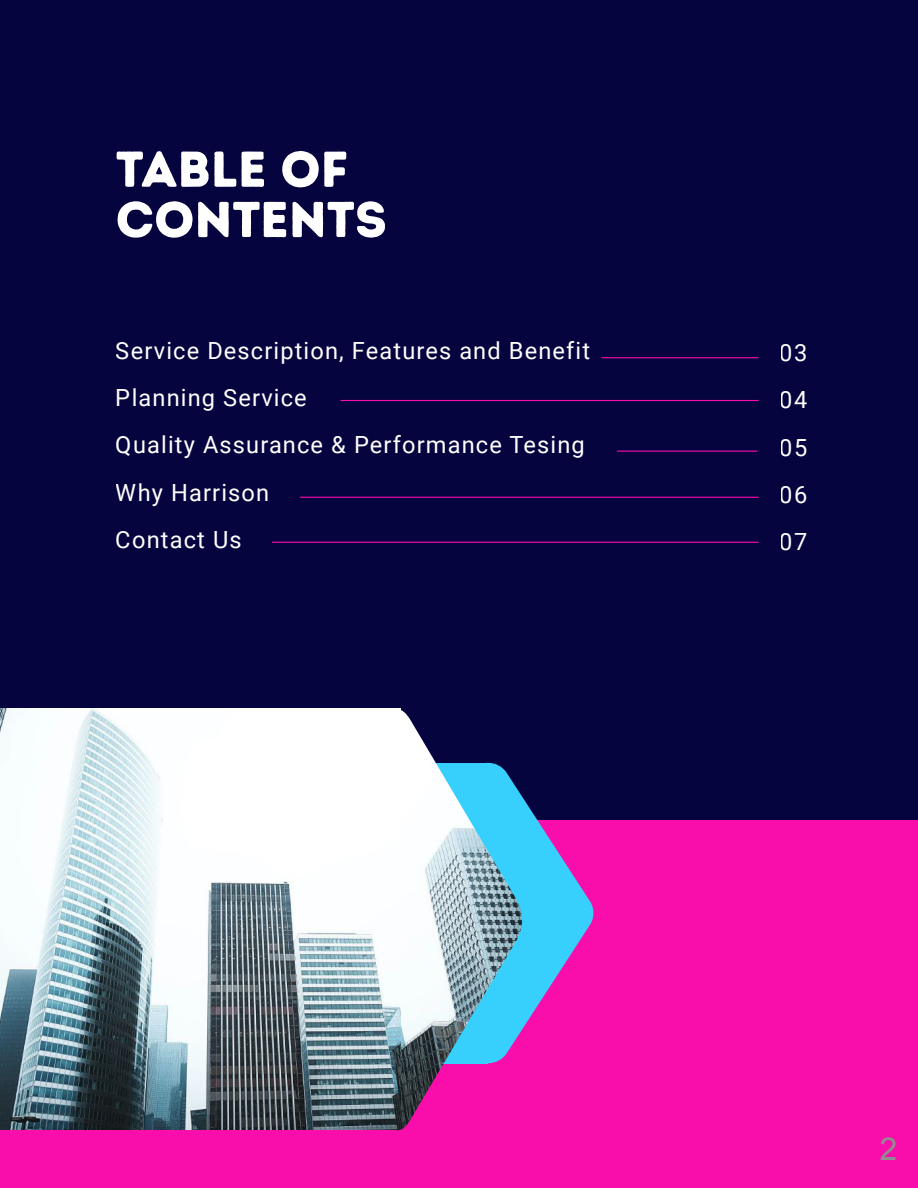
<style>
.page{position:relative;width:918px;height:1188px;background:#06043f}
.page>*{position:absolute;margin:0;border:0;box-sizing:border-box;transform-origin:0 0}
.t1{font:50.25px/50.2px "Intro Rust Base";color:#fff}
.t2{font:31.5px "Arial";color:#8f8f8f}
.t3{font:23.7px/47.2px "Roboto";letter-spacing:.05em;color:#fff}
</style>
<div class="page">
<div style="left:5px;top:820px;width:913px;height:368px;background:#f90eab"></div>
<svg style="left:523px;top:798px;width:71px;height:230px"></svg>
<svg style="left:0;top:1129px;width:51px;height:59px"></svg>
<img style="left:272px;top:708px;width:251px;height:423px">
<img style="left:0;top:709px;width:400px;height:420px">
<hr style="left:602px;top:357px;width:156px;height:1px;background:#f90eab">
<hr style="left:272px;top:542px;width:486px;height:1px;background:#f90eab">
<hr style="left:300px;top:497px;width:458px;height:1px;background:#f90eab">
<hr style="left:617px;top:451px;width:140px;height:1px;background:#f90eab">
<hr style="left:341px;top:400px;width:417px;height:1px;background:#f90eab">
<h1 class="t1" style="left:116px;top:144px;width:273px">TABLE OF<br>CONTENTS</h1>
<p class="t3" style="left:116px;top:329px;width:476px">Service Description, Features and Benefit<br>Planning Service<br>Quality Assurance &amp; Performance Tesing<br>Why Harrison<br>Contact Us</p>
<p class="t3" style="left:780px;top:332px;width:29px;text-align:justify">03<br>04<br>05<br>06<br>07</p>
<h2 class="t2" style="left:880px;top:1131px;width:19px">2</h2>
</div>
